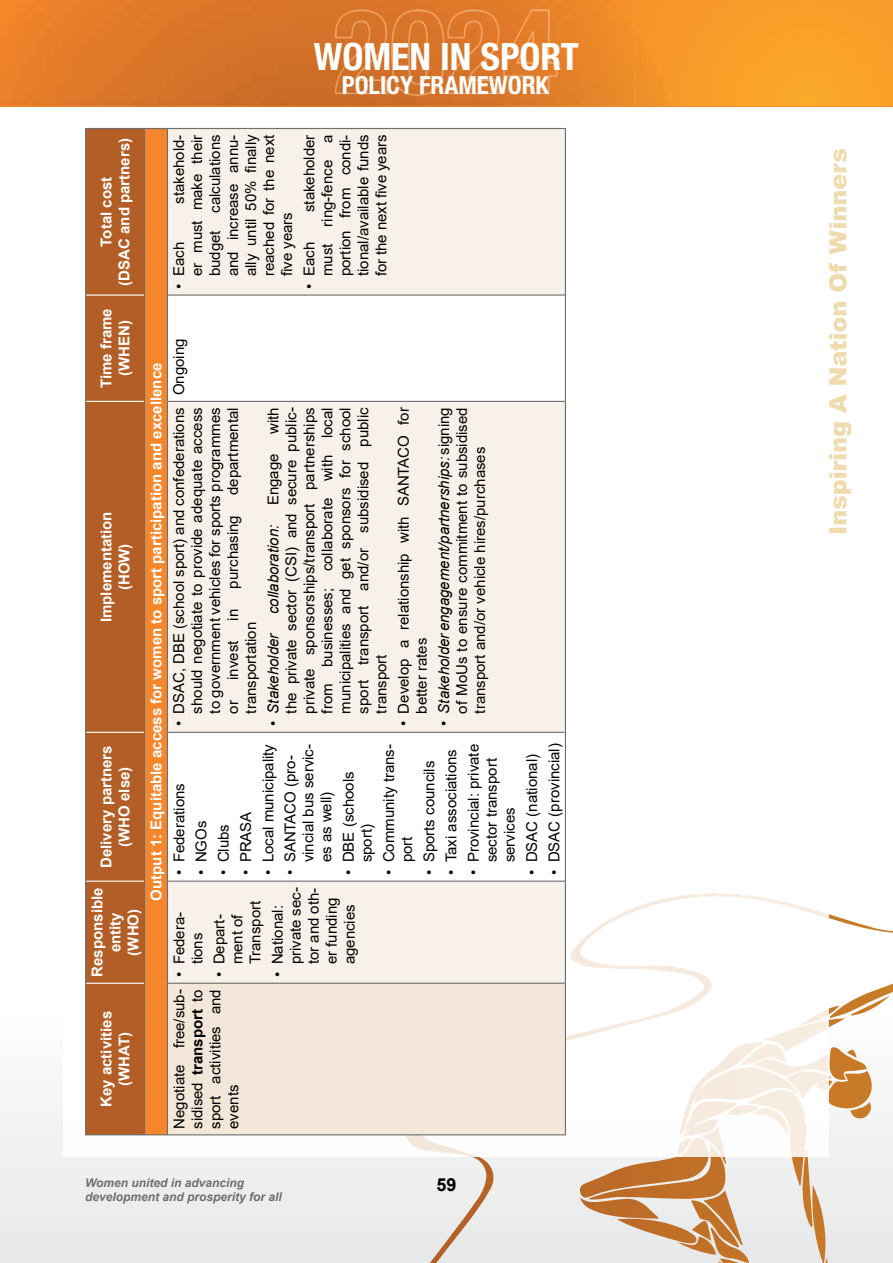
<style>
.page{position:relative;width:893px;height:1263px;background:#fff}
.page>*{position:absolute;margin:0;border:0;box-sizing:border-box;transform-origin:0 0}
.t1{font:700 condensed 37.65px "Helvetica Neue LT Std";color:#fff}
.t2{font:700 condensed 24.9px "Helvetica Neue LT Std";color:#fff}
.t3{font:700 18px "Arial";color:#000}
.t4{font:15px/18px "Arial";color:#000}
.t5{font:700 15px/18px "Arial";color:#fff;text-align:center}
.t6{font:italic 15px "Arial";color:#000}
.t7{font:italic 700 12px "Arial";color:#6d6e71}
.s1{font-style:italic}
.s2{font-style:normal}
.s3{font-weight:700}
</style>
<div class="page">
<svg style="left:403px;top:914px;width:490px;height:349px"></svg>
<img style="left:85px;top:893px;width:744px;height:264px">
<div style="left:677px;top:0;width:216px;height:106px;background:#f9a029"></div>
<img style="left:0;top:0;width:677px;height:106px">
<svg style="left:829px;top:149px;width:22px;height:384px"></svg>
<img style="left:335px;top:9px;width:223px;height:87px">
<div style="left:86px;top:129px;width:58px;height:1005px;background:#b25e26"></div>
<div style="left:145px;top:128px;width:22px;height:1007px;background:#f6862b"></div>
<div style="left:167px;top:983px;width:398px;height:152px;background:#f2e7d8"></div>
<svg style="left:168px;top:129px;width:397px;height:854px;fill:#f7f1e9"></svg>
<hr style="left:86px;top:1134px;width:58px;height:1px;background:#6d6e71">
<svg style="left:145px;top:1134px;width:22px;height:1px"></svg>
<hr style="left:168px;top:1134px;width:397px;height:1px;background:#6d6e71">
<hr style="left:144px;top:983px;width:1px;height:152px;background:#6d6e71">
<hr style="left:144px;top:881px;width:1px;height:102px;background:#6d6e71">
<hr style="left:144px;top:732px;width:1px;height:149px;background:#6d6e71">
<hr style="left:144px;top:401px;width:1px;height:331px;background:#6d6e71">
<hr style="left:144px;top:295px;width:1px;height:106px;background:#6d6e71">
<hr style="left:144px;top:128px;width:1px;height:167px;background:#6d6e71">
<svg style="left:145px;top:128px;width:22px;height:1px"></svg>
<hr style="left:168px;top:983px;width:397px;height:1px;background:#6d6e71">
<hr style="left:168px;top:880px;width:397px;height:2px;background:#6d6e71">
<hr style="left:168px;top:732px;width:397px;height:1px;background:#6d6e71">
<hr style="left:168px;top:401px;width:397px;height:1px;background:#6d6e71">
<hr style="left:168px;top:294px;width:397px;height:2px;background:#6d6e71">
<hr style="left:168px;top:128px;width:397px;height:1px;background:#6d6e71">
<hr style="left:85px;top:983px;width:1px;height:152px;background:#6d6e71">
<hr style="left:85px;top:881px;width:1px;height:102px;background:#6d6e71">
<hr style="left:85px;top:732px;width:1px;height:149px;background:#6d6e71">
<hr style="left:85px;top:401px;width:1px;height:331px;background:#6d6e71">
<hr style="left:85px;top:295px;width:1px;height:106px;background:#6d6e71">
<hr style="left:85px;top:128px;width:1px;height:167px;background:#6d6e71">
<hr style="left:86px;top:128px;width:58px;height:1px;background:#6d6e71">
<hr style="left:167px;top:983px;width:1px;height:152px;background:#6d6e71">
<hr style="left:167px;top:881px;width:1px;height:102px;background:#6d6e71">
<hr style="left:167px;top:732px;width:1px;height:149px;background:#6d6e71">
<hr style="left:167px;top:401px;width:1px;height:331px;background:#6d6e71">
<hr style="left:167px;top:295px;width:1px;height:106px;background:#6d6e71">
<hr style="left:167px;top:128px;width:1px;height:167px;background:#6d6e71">
<hr style="left:565px;top:983px;width:1px;height:152px;background:#6d6e71">
<hr style="left:565px;top:881px;width:1px;height:102px;background:#6d6e71">
<hr style="left:565px;top:732px;width:1px;height:149px;background:#6d6e71">
<hr style="left:565px;top:401px;width:1px;height:331px;background:#6d6e71">
<hr style="left:565px;top:295px;width:1px;height:106px;background:#6d6e71">
<hr style="left:565px;top:128px;width:1px;height:167px;background:#6d6e71">
<hr style="left:86px;top:983px;width:58px;height:1px;background:#fff">
<hr style="left:86px;top:880px;width:58px;height:2px;background:#fff">
<hr style="left:86px;top:732px;width:58px;height:1px;background:#fff">
<hr style="left:86px;top:401px;width:58px;height:1px;background:#fff">
<hr style="left:86px;top:294px;width:58px;height:2px;background:#fff">
<h1 class="t1" style="left:314px;top:34px;width:267px">WOMEN IN SPORT</h1>
<h2 class="t2" style="left:342px;top:70px;width:209px">POLICY FRAMEWORK</h2>
<p class="t5" style="left:97px;top:286px;width:149px;rotate:-90deg">Total cost<br>(DSAC and partners)</p>
<p class="t5" style="left:97px;top:388px;width:81px;rotate:-90deg">Time frame (WHEN)</p>
<p class="t5" style="left:97px;top:622px;width:112px;rotate:-90deg">Implementation (HOW)</p>
<p class="t5" style="left:97px;top:868px;width:124px;rotate:-90deg">Delivery partners (WHO else)</p>
<p class="t5" style="left:88px;top:977px;width:91px;rotate:-90deg">Responsible entity (WHO)</p>
<p class="t5" style="left:147px;top:900px;width:539px;rotate:-90deg">Output 1: Equitable access for women to sport participation and excellence</p>
<p class="t5" style="left:97px;top:1107px;width:97px;rotate:-90deg">Key activities (WHAT)</p>
<p class="t4" style="left:170px;top:276px;width:143px;text-align:justify;text-indent:73px;rotate:-90deg">stakehold&shy;er must make their budget calculations and increase annu&shy;ally until 50% finally reached for the next five years</p>
<p class="t4" style="left:170px;top:289px;width:48px;rotate:-90deg">• Each</p>
<p class="t4" style="left:300px;top:276px;width:143px;text-align:justify;text-indent:64px;rotate:-90deg">stakeholder must ring-fence a portion from condi&shy;tional/available funds for the next five years</p>
<p class="t4" style="left:300px;top:289px;width:48px;rotate:-90deg">• Each</p>
<p class="t4" style="left:170px;top:395px;width:58px;rotate:-90deg">Ongoing</p>
<p class="t4" style="left:170px;top:713px;width:308px;text-align:justify;text-indent:-13px;rotate:-90deg">• DSAC, DBE (school sport) and confederations should negotiate to provide adequate access to government vehicles for sports programmes or</p>
<p class="t4" style="left:224px;top:495px;width:89px;rotate:-90deg">departmental</p>
<p class="t4" style="left:224px;top:589px;width:75px;rotate:-90deg">purchasing</p>
<p class="t4" style="left:224px;top:620px;width:13px;rotate:-90deg">in</p>
<p class="t4" style="left:242px;top:713px;width:93px;rotate:-90deg">transportation</p>
<p class="t4" style="left:224px;top:680px;width:41px;rotate:-90deg">invest</p>
<p class="t4" style="left:264px;top:713px;width:308px;text-align:justify;text-indent:279px;rotate:-90deg">with the private sector (CSI) and secure public&shy;private sponsorships/transport partnerships from businesses; collaborate with local municipalities and get sponsors for school sport transport and/or subsidised public transport</p>
<p class="t4" style="left:394px;top:713px;width:308px;text-indent:-13px;rotate:-90deg">• Develop a relationship with SANTACO for better rates</p>
<p class="t4" style="left:435px;top:713px;width:308px;text-align:justify;text-indent:-13px;rotate:-90deg">• <span class="s1">Stakeholder engagement/partnerships:</span> signing of MoUs to ensure commitment to subsidised transport and/or vehicle hires/purchases</p>
<p class="t4" style="left:264px;top:505px;width:53px;rotate:-90deg">Engage</p>
<p class="t6" style="left:264px;top:726px;width:203px;rotate:-90deg"><span class="s2">•</span> Stakeholder collaboration:</p>
<p class="t4" style="left:170px;top:875px;width:93px;rotate:-90deg">• Federations</p>
<p class="t4" style="left:192px;top:875px;width:56px;rotate:-90deg">• NGOs</p>
<p class="t4" style="left:214px;top:875px;width:53px;rotate:-90deg">• Clubs</p>
<p class="t4" style="left:237px;top:875px;width:65px;rotate:-90deg">• PRASA</p>
<p class="t4" style="left:259px;top:875px;width:133px;rotate:-90deg">• Local municipality</p>
<p class="t4" style="left:281px;top:862px;width:120px;text-indent:-13px;rotate:-90deg">• SANTACO (pro&shy;vincial bus servic&shy;es as well)</p>
<p class="t4" style="left:339px;top:862px;width:92px;text-indent:-13px;rotate:-90deg">• DBE (schools sport)</p>
<p class="t4" style="left:170px;top:977px;width:67px;text-align:center;rotate:-90deg">• Federa&shy;tions</p>
<p class="t4" style="left:210px;top:964px;width:65px;text-indent:-13px;rotate:-90deg">• Depart&shy;ment of<br>Transport</p>
<p class="t4" style="left:170px;top:1129px;width:141px;text-align:justify;rotate:-90deg">Negotiate free/sub&shy;sidised <span class="s3">transport</span> to sport activities and events</p>
<p class="t4" style="left:268px;top:964px;width:79px;text-indent:-13px;rotate:-90deg">• National: private sec&shy;tor and oth&shy;er funding agencies</p>
<p class="t4" style="left:380px;top:862px;width:120px;text-indent:-13px;rotate:-90deg">• Community trans&shy;port</p>
<p class="t4" style="left:420px;top:875px;width:116px;rotate:-90deg">• Sports councils</p>
<p class="t4" style="left:442px;top:875px;width:128px;rotate:-90deg">• Taxi associations</p>
<p class="t4" style="left:464px;top:862px;width:120px;text-indent:-13px;rotate:-90deg">• Provincial: private sector transport services</p>
<p class="t4" style="left:523px;top:875px;width:123px;rotate:-90deg">• DSAC (national)</p>
<p class="t4" style="left:545px;top:875px;width:133px;rotate:-90deg">• DSAC (provincial)</p>
<p class="t7" style="left:85px;top:1174px;width:161px">Women united in advancing</p>
<p class="t3" style="left:436px;top:1172px;width:22px">59</p>
<p class="t7" style="left:85px;top:1189px;width:198px">development and prosperity for all</p>
</div>
